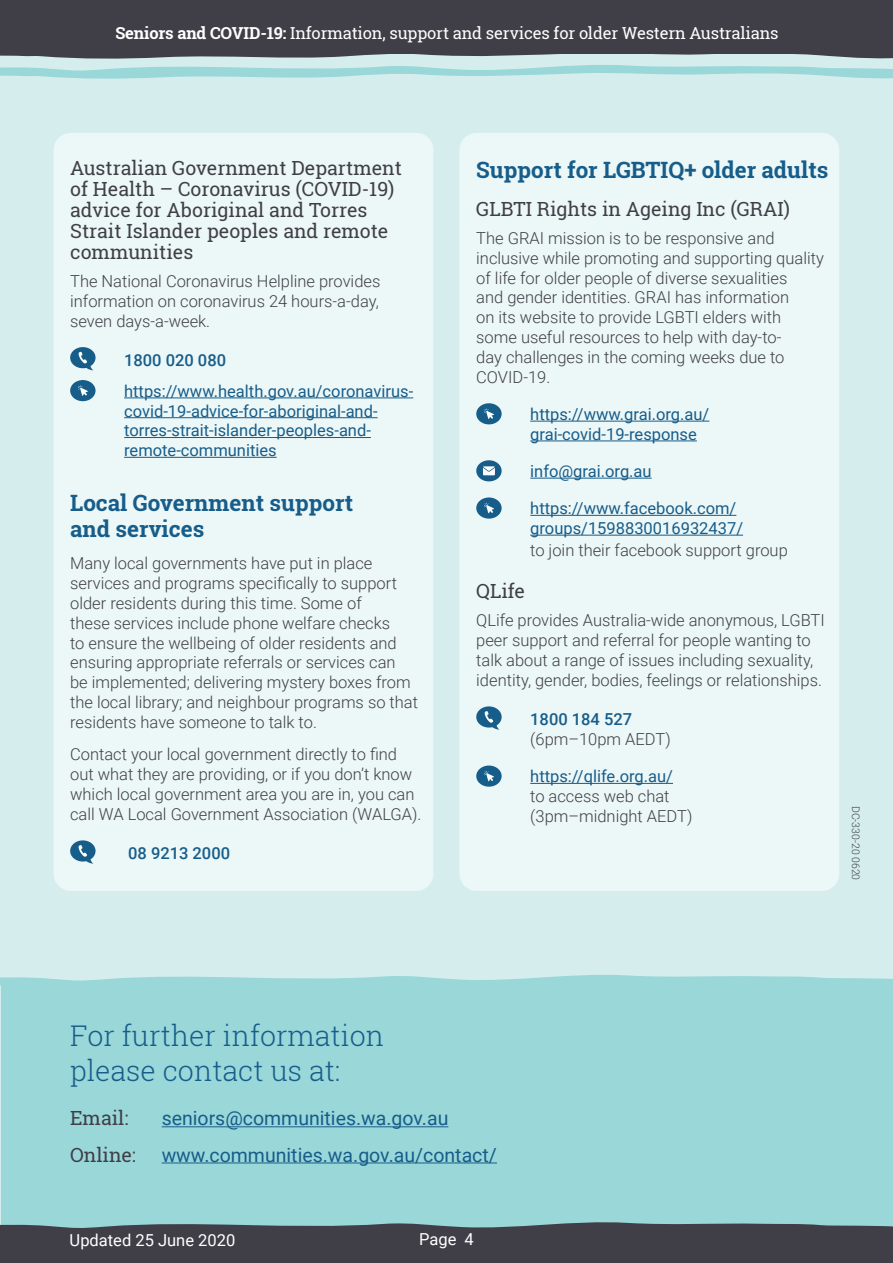
<style>
.page{position:relative;width:893px;height:1263px;background:#d5eeed}
.page>*{position:absolute;margin:0;border:0;box-sizing:border-box;transform-origin:0 0}
.t1{font:300 28.5px/34.5px "Roboto Slab";color:#175d8a}
.t2{font:700 22.5px/25.5px "Roboto Slab";color:#175d8a}
.t3{font:19.5px/21px "Roboto Slab";color:#403f48}
.t4{font:19.5px "Roboto";color:#175d8a}
.t5{font:300 16.5px/19.8px "Roboto";color:#403f48}
.t6{font:16.5px/19.8px "Roboto";color:#175d8a}
.t7{font:16.5px "Roboto Slab";letter-spacing:-.01em;color:#fff}
.t8{font:500 16.5px "Roboto";color:#175d8a}
.t9{font:16.5px "Roboto";color:#fff}
.t10{font:300 10.5px "Roboto";color:#403f48}
.s1{font-weight:700}
</style>
<div class="page">
<div style="left:0;top:0;width:893px;height:53px;background:#403f48"></div>
<svg style="left:0;top:53px;width:893px;height:26px"></svg>
<div style="left:1px;top:981px;width:892px;height:249px;background:#9ad7d9"></div>
<div style="left:0;top:1229px;width:893px;height:34px;background:#403f48"></div>
<svg style="left:0;top:1222px;width:893px;height:7px"></svg>
<div style="left:54px;top:133px;width:379px;height:758px;background:#ecf7f7;border-radius:17px"></div>
<div style="left:459px;top:133px;width:380px;height:758px;background:#ecf7f7;border-radius:17px"></div>
<hr style="left:124px;top:397px;width:289px;height:1px;background:#175d8a">
<hr style="left:124px;top:417px;width:254px;height:1px;background:#175d8a">
<hr style="left:124px;top:437px;width:247px;height:1px;background:#175d8a">
<hr style="left:124px;top:457px;width:153px;height:1px;background:#175d8a">
<svg style="left:70px;top:347px;width:26px;height:23px"></svg>
<div style="left:70px;top:380px;width:26px;height:21px;background:#175d8a;border-radius:50%"></div>
<svg style="left:78px;top:385px;width:10px;height:11px"></svg>
<svg style="left:70px;top:840px;width:26px;height:24px"></svg>
<hr style="left:530px;top:421px;width:179px;height:1px;background:#175d8a">
<hr style="left:530px;top:440px;width:167px;height:1px;background:#175d8a">
<hr style="left:530px;top:478px;width:122px;height:1px;background:#175d8a">
<hr style="left:530px;top:515px;width:206px;height:1px;background:#175d8a">
<hr style="left:530px;top:535px;width:213px;height:1px;background:#175d8a">
<hr style="left:530px;top:783px;width:143px;height:1px;background:#175d8a">
<div style="left:476px;top:403px;width:26px;height:21px;background:#175d8a;border-radius:50%"></div>
<svg style="left:484px;top:409px;width:10px;height:10px"></svg>
<div style="left:476px;top:460px;width:26px;height:21px;background:#175d8a;border-radius:50%"></div>
<svg style="left:483px;top:466px;width:12px;height:9px"></svg>
<div style="left:476px;top:497px;width:26px;height:22px;background:#175d8a;border-radius:50%"></div>
<svg style="left:484px;top:503px;width:10px;height:10px"></svg>
<svg style="left:476px;top:706px;width:26px;height:24px"></svg>
<div style="left:476px;top:765px;width:26px;height:22px;background:#175d8a;border-radius:50%"></div>
<svg style="left:484px;top:771px;width:10px;height:10px"></svg>
<svg style="left:0;top:975px;width:893px;height:11px"></svg>
<hr style="left:162px;top:1126px;width:286px;height:1px;background:#175d8a">
<hr style="left:162px;top:1162px;width:335px;height:1px;background:#175d8a">
<p class="t7" style="left:115px;top:21px;width:665px"><span class="s1">Seniors and COVID-19:</span> Information, support and services for older Western Australians</p>
<p class="t3" style="left:70px;top:157px;width:333px">Australian Government Department of Health – Coronavirus (COVID-19) advice for Aboriginal and Torres<br>Strait Islander peoples and remote communities</p>
<p class="t5" style="left:70px;top:271px;width:312px;text-align:justify">The National Coronavirus Helpline provides information on coronavirus 24 hours-a-day, seven days-a-week.</p>
<p class="t8" style="left:124px;top:348px;width:103px">1800 020 080</p>
<p class="t6" style="left:124px;top:380px;width:291px">https://www.health.gov.au/coronavirus&shy;covid-19-advice-for-aboriginal-and&shy;torres-strait-islander-peoples-and&shy;remote-communities</p>
<h2 class="t2" style="left:70px;top:490px;width:285px">Local Government support and services</h2>
<p class="t5" style="left:70px;top:553px;width:349px">Many local governments have put in place services and programs specifically to support older residents during this time. Some of<br>these services include phone welfare checks<br>to ensure the wellbeing of older residents and ensuring appropriate referrals or services can<br>be implemented; delivering mystery boxes from the local library; and neighbour programs so that residents have someone to talk to.</p>
<p class="t5" style="left:70px;top:744px;width:353px">Contact your local government directly to find out what they are providing, or if you don’t know which local government area you are in, you can call WA Local Government Association (WALGA).</p>
<p class="t8" style="left:128px;top:842px;width:103px">08 9213 2000</p>
<h2 class="t2" style="left:476px;top:157px;width:354px">Support for LGBTIQ+ older adults</h2>
<p class="t3" style="left:476px;top:198px;width:315px">GLBTI Rights in Ageing Inc (GRAI)</p>
<p class="t5" style="left:476px;top:228px;width:349px">The GRAI mission is to be responsive and inclusive while promoting and supporting quality of life for older people of diverse sexualities<br>and gender identities. GRAI has information<br>on its website to provide LGBTI elders with some useful resources to help with day-to-<br>day challenges in the coming weeks due to COVID-19.</p>
<p class="t6" style="left:530px;top:403px;width:181px">https://www.grai.org.au/ grai-covid-19-response</p>
<p class="t6" style="left:530px;top:460px;width:123px">info@grai.org.au</p>
<p class="t6" style="left:530px;top:498px;width:214px">https://www.facebook.com/ groups/1598830016932437/</p>
<p class="t5" style="left:530px;top:539px;width:259px">to join their facebook support group</p>
<p class="t3" style="left:476px;top:580px;width:50px">QLife</p>
<p class="t5" style="left:476px;top:610px;width:350px">QLife provides Australia-wide anonymous, LGBTI peer support and referral for people wanting to talk about a range of issues including sexuality, identity, gender, bodies, feelings or relationships.</p>
<p class="t8" style="left:530px;top:708px;width:103px">1800 184 527</p>
<p class="t5" style="left:530px;top:729px;width:142px">(6pm–10pm AEDT)</p>
<p class="t6" style="left:530px;top:766px;width:144px">https://qlife.org.au/</p>
<p class="t5" style="left:530px;top:786px;width:164px">to access web chat (3pm–midnight AEDT)</p>
<p class="t10" style="left:863px;top:806px;width:76px;rotate:90deg">DC-330-20 0620</p>
<h1 class="t1" style="left:70px;top:1018px;width:315px">For further information please contact us at:</h1>
<p class="t3" style="left:70px;top:1107px;width:60px">Email:</p>
<p class="t4" style="left:162px;top:1105px;width:288px">seniors@communities.wa.gov.au</p>
<p class="t3" style="left:70px;top:1144px;width:67px">Online:</p>
<p class="t4" style="left:162px;top:1141px;width:337px">www.communities.wa.gov.au/contact/</p>
<p class="t9" style="left:70px;top:1228px;width:167px">Updated 25 June 2020</p>
<p class="t9" style="left:419px;top:1228px;width:56px">Page 4</p>
</div>
